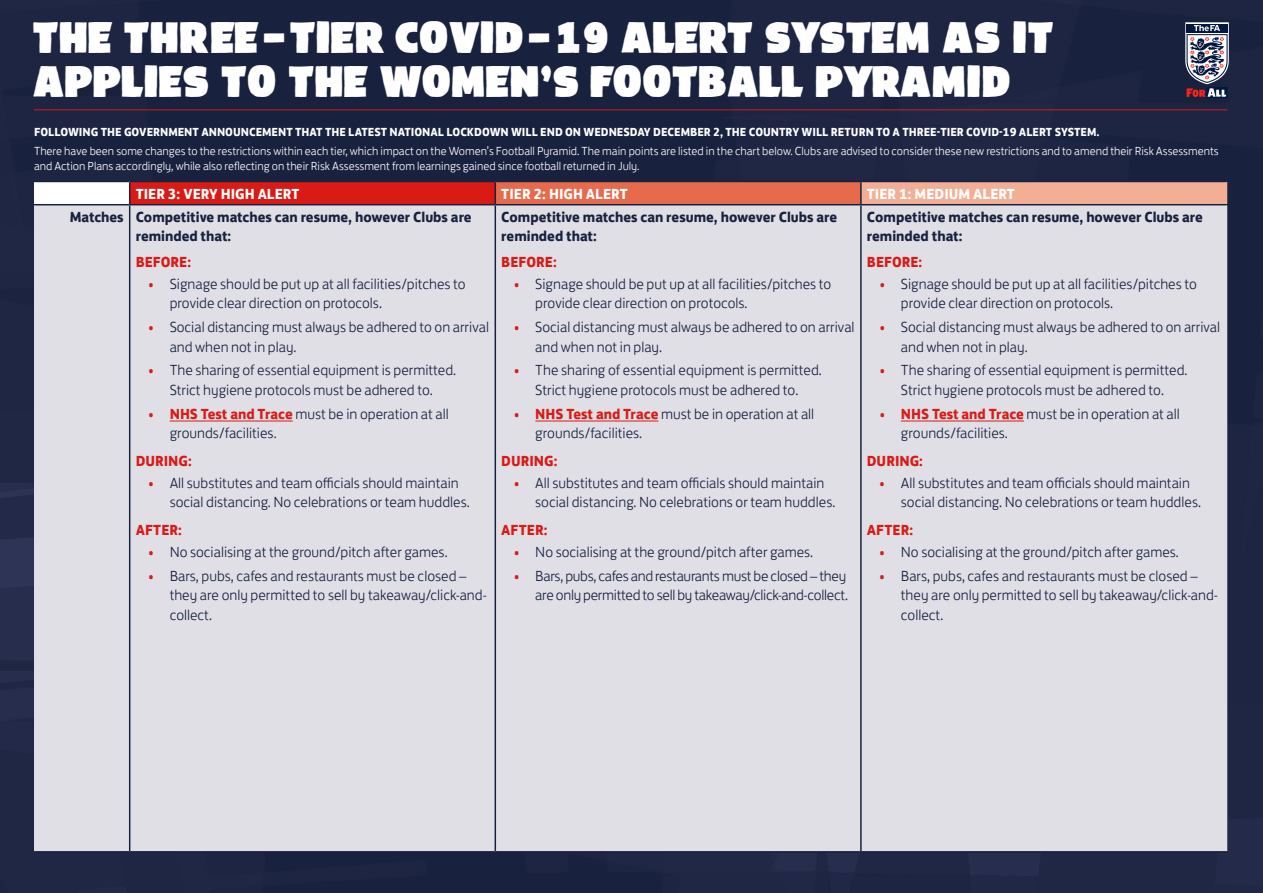
<style>
.page{position:relative;width:1263px;height:893px;background:#1d2542}
.page>*{position:absolute;margin:0;border:0;box-sizing:border-box;transform-origin:0 0}
.t1{font:38.7px/44px "FA Brush";letter-spacing:-.01em;color:#fff}
.t2{font:300 15px/19.5px "FS Jack";color:#18223e}
.t3{font:700 15px/19.5px "FS Jack";color:#18223e}
.t4{font:300 15px/19.5px "FS Jack";letter-spacing:-.02em;color:#18223e;text-align:right}
.t5{font:700 15px "FS Jack";color:#da1a15}
.t6{font:700 15px "FS Jack";color:#fff}
.t7{font:300 12px/15px "FS Jack";color:#fff}
.t8{font:700 12px "FS Jack";color:#fff}
.s1{color:#da1a15}
.s2{font-weight:700;color:#da1a15}
</style>
<div class="page">
<hr style="left:34px;top:109px;width:1193px;height:1px;background:#da1a15">
<svg style="left:1185px;top:22px;width:44px;height:76px"></svg>
<div style="left:35px;top:181px;width:95px;height:24px;background:#fff"></div>
<div style="left:130px;top:181px;width:365px;height:24px;background:#da1a15"></div>
<div style="left:495px;top:181px;width:366px;height:24px;background:#e66b4c"></div>
<div style="left:861px;top:181px;width:365px;height:24px;background:#f2af95"></div>
<div style="left:36px;top:205px;width:1190px;height:646px;background:#e0dfe6"></div>
<hr style="left:34px;top:181px;width:96px;height:1px;background:#18223e">
<hr style="left:130px;top:181px;width:365px;height:1px;background:#18223e">
<svg style="left:129px;top:182px;width:1px;height:22px"></svg>
<hr style="left:495px;top:181px;width:366px;height:1px;background:#18223e">
<hr style="left:494px;top:182px;width:2px;height:22px;background:#18223e">
<hr style="left:861px;top:181px;width:366px;height:1px;background:#18223e">
<hr style="left:860px;top:182px;width:2px;height:22px;background:#18223e">
<hr style="left:34px;top:204px;width:96px;height:1px;background:#18223e">
<hr style="left:130px;top:204px;width:365px;height:1px;background:#18223e">
<hr style="left:129px;top:205px;width:1px;height:646px;background:#18223e">
<hr style="left:495px;top:204px;width:366px;height:1px;background:#18223e">
<hr style="left:494px;top:205px;width:2px;height:646px;background:#18223e">
<hr style="left:861px;top:204px;width:366px;height:1px;background:#18223e">
<hr style="left:860px;top:205px;width:2px;height:646px;background:#18223e">
<hr style="left:34px;top:851px;width:96px;height:2px;background:#18223e">
<hr style="left:130px;top:851px;width:365px;height:2px;background:#18223e">
<hr style="left:495px;top:851px;width:366px;height:2px;background:#18223e">
<hr style="left:861px;top:851px;width:366px;height:2px;background:#18223e">
<hr style="left:34px;top:182px;width:2px;height:22px;background:#fff">
<svg style="left:1226px;top:182px;width:1px;height:22px"></svg>
<hr style="left:34px;top:205px;width:2px;height:646px;background:#e0dfe6">
<hr style="left:1226px;top:205px;width:1px;height:646px;background:#e0dfe6">
<hr style="left:170px;top:421px;width:123px;height:1px;background:#da1a15">
<hr style="left:535px;top:421px;width:123px;height:1px;background:#da1a15">
<hr style="left:901px;top:421px;width:123px;height:1px;background:#da1a15">
<h1 class="t1" style="left:33px;top:19px;width:1023px">THE THREE-TIER COVID-19 ALERT SYSTEM AS IT<br>APPLIES TO THE WOMEN’S FOOTBALL PYRAMID</h1>
<p class="t8" style="left:34px;top:122px;width:1067px">FOLLOWING THE GOVERNMENT ANNOUNCEMENT THAT THE LATEST NATIONAL LOCKDOWN WILL END ON WEDNESDAY DECEMBER 2, THE COUNTRY WILL RETURN TO A THREE-TIER COVID-19 ALERT SYSTEM.</p>
<p class="t7" style="left:34px;top:142px;width:1186px">There have been some changes to the restrictions within each tier, which impact on the Women’s Football Pyramid. The main points are listed in the chart below. Clubs are advised to consider these new restrictions and to amend their Risk Assessments and Action Plans accordingly, while also reflecting on their Risk Assessment from learnings gained since football returned in July.</p>
<p class="t6" style="left:136px;top:181px;width:165px">TIER 3: VERY HIGH ALERT</p>
<p class="t6" style="left:501px;top:181px;width:128px">TIER 2: HIGH ALERT</p>
<p class="t6" style="left:867px;top:181px;width:150px">TIER 1: MEDIUM ALERT</p>
<p class="t3" style="left:136px;top:206px;width:337px;text-indent:-66px">Matches Competitive matches can resume, however Clubs are reminded that:</p>
<p class="t5" style="left:136px;top:250px;width:57px">BEFORE:</p>
<p class="t2" style="left:170px;top:273px;width:297px;text-indent:-21px"><span class="s1">•</span> Signage should be put up at all facilities/pitches to provide clear direction on protocols.</p>
<p class="t2" style="left:170px;top:316px;width:321px;text-indent:-21px"><span class="s1">•</span> Social distancing must always be adhered to on arrival and when not in play.</p>
<p class="t2" style="left:148px;top:359px;width:309px;text-align:center"><span class="s1">•</span> The sharing of essential equipment is permitted.<br>Strict hygiene protocols must be adhered to.</p>
<p class="t2" style="left:170px;top:402px;width:280px;text-indent:-21px"><span class="s1">•</span> <span class="s2">NHS Test and Trace</span> must be in operation at all grounds/facilities.</p>
<p class="t5" style="left:136px;top:448px;width:58px">DURING:</p>
<p class="t2" style="left:170px;top:472px;width:302px;text-indent:-21px"><span class="s1">•</span> All substitutes and team officials should maintain social distancing. No celebrations or team huddles.</p>
<p class="t5" style="left:136px;top:518px;width:48px">AFTER:</p>
<p class="t2" style="left:148px;top:541px;width:301px"><span class="s1">•</span> No socialising at the ground/pitch after games.</p>
<p class="t2" style="left:170px;top:564px;width:319px;text-indent:-21px"><span class="s1">•</span> Bars, pubs, cafes and restaurants must be closed – they are only permitted to sell by takeaway/click-and&shy;collect.</p>
<p class="t3" style="left:501px;top:206px;width:337px">Competitive matches can resume, however Clubs are reminded that:</p>
<p class="t5" style="left:501px;top:250px;width:57px">BEFORE:</p>
<p class="t2" style="left:535px;top:273px;width:297px;text-indent:-21px"><span class="s1">•</span> Signage should be put up at all facilities/pitches to provide clear direction on protocols.</p>
<p class="t2" style="left:535px;top:316px;width:321px;text-indent:-21px"><span class="s1">•</span> Social distancing must always be adhered to on arrival and when not in play.</p>
<p class="t2" style="left:514px;top:359px;width:309px;text-align:center"><span class="s1">•</span> The sharing of essential equipment is permitted.<br>Strict hygiene protocols must be adhered to.</p>
<p class="t2" style="left:535px;top:402px;width:280px;text-indent:-21px"><span class="s1">•</span> <span class="s2">NHS Test and Trace</span> must be in operation at all grounds/facilities.</p>
<p class="t5" style="left:501px;top:448px;width:58px">DURING:</p>
<p class="t2" style="left:535px;top:472px;width:302px;text-indent:-21px"><span class="s1">•</span> All substitutes and team officials should maintain social distancing. No celebrations or team huddles.</p>
<p class="t5" style="left:501px;top:518px;width:48px">AFTER:</p>
<p class="t2" style="left:514px;top:541px;width:301px"><span class="s1">•</span> No socialising at the ground/pitch after games.</p>
<p class="t4" style="left:514px;top:564px;width:335px"><span class="s1">•</span> Bars, pubs, cafes and restaurants must be closed – they are only permitted to sell by takeaway/click-and-collect.</p>
<p class="t3" style="left:867px;top:206px;width:337px">Competitive matches can resume, however Clubs are reminded that:</p>
<p class="t5" style="left:867px;top:250px;width:57px">BEFORE:</p>
<p class="t2" style="left:901px;top:273px;width:297px;text-indent:-21px"><span class="s1">•</span> Signage should be put up at all facilities/pitches to provide clear direction on protocols.</p>
<p class="t2" style="left:901px;top:316px;width:321px;text-indent:-21px"><span class="s1">•</span> Social distancing must always be adhered to on arrival and when not in play.</p>
<p class="t2" style="left:880px;top:359px;width:309px;text-align:center"><span class="s1">•</span> The sharing of essential equipment is permitted.<br>Strict hygiene protocols must be adhered to.</p>
<p class="t2" style="left:901px;top:402px;width:280px;text-indent:-21px"><span class="s1">•</span> <span class="s2">NHS Test and Trace</span> must be in operation at all grounds/facilities.</p>
<p class="t5" style="left:867px;top:448px;width:58px">DURING:</p>
<p class="t2" style="left:901px;top:472px;width:302px;text-indent:-21px"><span class="s1">•</span> All substitutes and team officials should maintain social distancing. No celebrations or team huddles.</p>
<p class="t5" style="left:867px;top:518px;width:48px">AFTER:</p>
<p class="t2" style="left:880px;top:541px;width:301px"><span class="s1">•</span> No socialising at the ground/pitch after games.</p>
<p class="t2" style="left:901px;top:564px;width:319px;text-indent:-21px"><span class="s1">•</span> Bars, pubs, cafes and restaurants must be closed – they are only permitted to sell by takeaway/click-and&shy;collect.</p>
</div>
